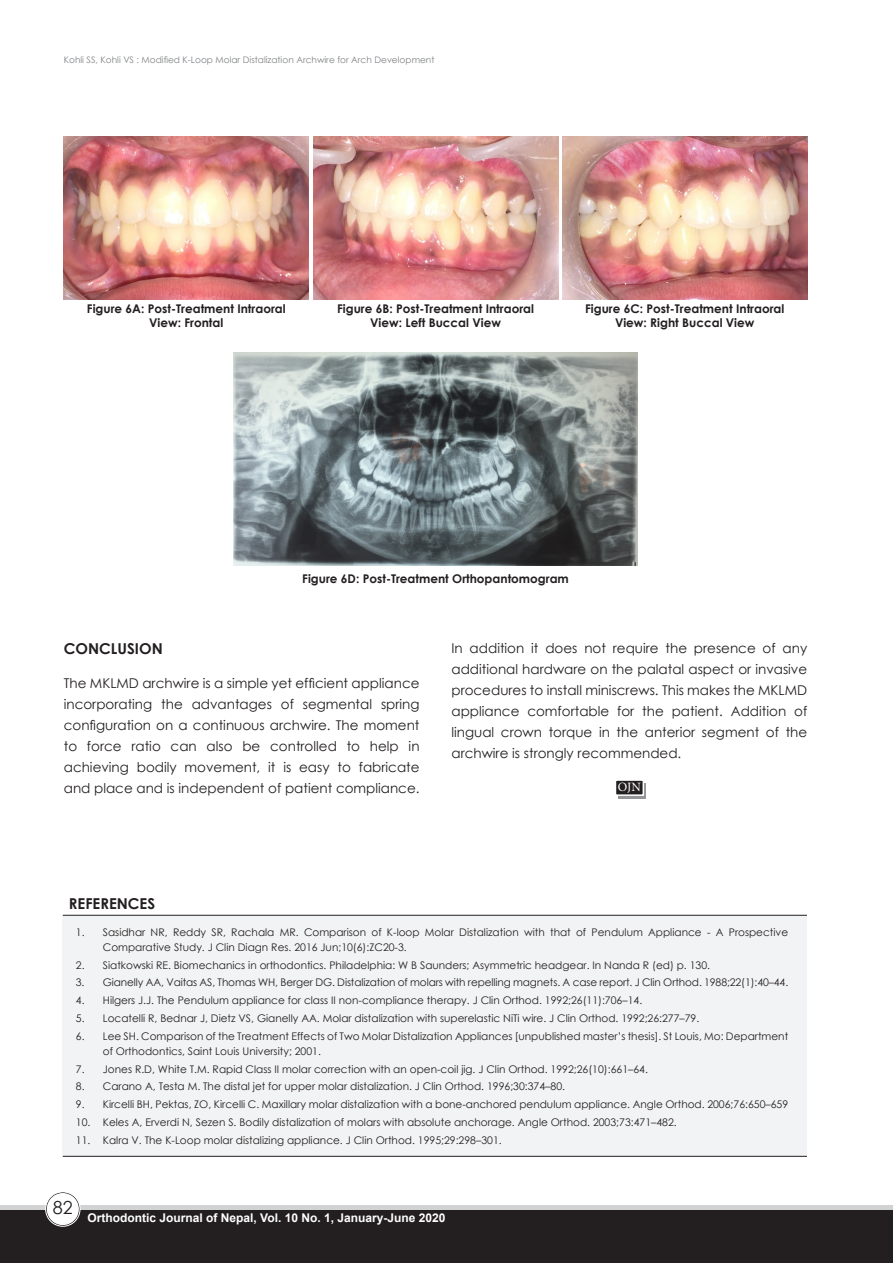
<style>
.page{position:relative;width:893px;height:1263px;background:#fff}
.page>*{position:absolute;margin:0;border:0;box-sizing:border-box;transform-origin:0 0}
.t1{font:18px "Century Gothic";color:#231f20}
.t2{font:700 15px "Century Gothic";color:#231f20}
.t3{font:13.5px/21px "Century Gothic";color:#231f20;text-align:justify}
.t4{font:12.75px "Minion Pro";color:#fff}
.t5{font:700 12px/14.4px "Century Gothic";color:#231f20;text-align:center}
.t6{font:700 12px "Arial";color:#fff}
.t7{font:10.5px/15px "Century Gothic";color:#231f20}
.t8{font:9px "Century Gothic";color:#808285}
</style>
<div class="page">
<div style="left:0;top:1205px;width:893px;height:58px;background:linear-gradient(to right,#d1d2d4,#d1d2d4)"></div>
<div style="left:0;top:1211px;width:893px;height:52px;background:#231f20"></div>
<div style="left:46px;top:1192px;width:33px;height:33px;background:#fff;border-radius:50%"></div>
<div style="left:46px;top:1192px;width:34px;height:34px;border:1px solid #231f20;border-radius:50%"></div>
<div style="left:45px;top:1191px;width:35px;height:36px;border:1px solid #fff;border-radius:50%"></div>
<img style="left:64px;top:136px;width:245px;height:163px">
<img style="left:313px;top:136px;width:245px;height:163px">
<img style="left:562px;top:136px;width:245px;height:163px">
<img style="left:233px;top:352px;width:405px;height:213px">
<div style="left:63px;top:915px;width:744px;height:241px;background:#f2f3f4"></div>
<hr style="left:63px;top:915px;width:744px;height:1px;background:#231f20">
<hr style="left:63px;top:1156px;width:744px;height:1px;background:#231f20">
<div style="left:619px;top:783px;width:27px;height:15px;background:#939598"></div>
<div style="left:615px;top:779px;width:29px;height:17px;background:#231f20;border:2px solid #fff"></div>
<p class="t8" style="left:64px;top:54px;width:372px">Kohli SS, Kohli VS : Modified K-Loop Molar Distalization Archwire for Arch Development</p>
<p class="t5" style="left:87px;top:301px;width:200px">Figure 6A: Post-Treatment Intraoral<br>View: Frontal</p>
<p class="t5" style="left:337px;top:301px;width:198px">Figure 6B: Post-Treatment Intraoral<br>View: Left Buccal View</p>
<p class="t5" style="left:585px;top:301px;width:201px">Figure 6C: Post-Treatment Intraoral<br>View: Right Buccal View</p>
<p class="t5" style="left:302px;top:571px;width:268px">Figure 6D: Post-Treatment Orthopantomogram</p>
<p class="t2" style="left:64px;top:638px;width:101px">CONCLUSION</p>
<p class="t3" style="left:64px;top:673px;width:357px">The MKLMD archwire is a simple yet efficient appliance incorporating the advantages of segmental spring configuration on a continuous archwire. The moment to force ratio can also be controlled to help in achieving bodily movement, it is easy to fabricate and place and is independent of patient compliance.</p>
<p class="t3" style="left:451px;top:638px;width:357px">In addition it does not require the presence of any additional hardware on the palatal aspect or invasive procedures to install miniscrews. This makes the MKLMD appliance comfortable for the patient. Addition of lingual crown torque in the anterior segment of the archwire is strongly recommended.</p>
<p class="t4" style="left:618px;top:778px;width:24px">OJN</p>
<p class="t2" style="left:69px;top:892px;width:88px">REFERENCES</p>
<p class="t7" style="left:103px;top:924px;width:687px;text-indent:-27px">1. Sasidhar NR, Reddy SR, Rachala MR. Comparison of K-loop Molar Distalization with that of Pendulum Appliance - A Prospective<br>Comparative Study. J Clin Diagn Res. 2016 Jun;10(6):ZC20-3.</p>
<p class="t7" style="left:76px;top:957px;width:636px">2. Siatkowski RE. Biomechanics in orthodontics. Philadelphia: W B Saunders; Asymmetric headgear. In Nanda R (ed) p. 130.</p>
<p class="t7" style="left:76px;top:975px;width:714px">3. Gianelly AA, Vaitas AS, Thomas WH, Berger DG. Distalization of molars with repelling magnets. A case report. J Clin Orthod. 1988;22(1):40–44.</p>
<p class="t7" style="left:76px;top:993px;width:568px">4. Hilgers J.J. The Pendulum appliance for class II non-compliance therapy. J Clin Orthod. 1992;26(11):706–14.</p>
<p class="t7" style="left:76px;top:1010px;width:625px">5. Locatelli R, Bednar J, Dietz VS, Gianelly AA. Molar distalization with superelastic NiTi wire. J Clin Orthod. 1992;26:277–79.</p>
<p class="t7" style="left:103px;top:1028px;width:687px;text-indent:-27px">6. Lee SH. Comparison of the Treatment Effects of Two Molar Distalization Appliances [unpublished master’s thesis]. St Louis, Mo: Department of Orthodontics, Saint Louis University; 2001.</p>
<p class="t7" style="left:76px;top:1061px;width:574px">7. Jones R.D, White T.M. Rapid Class II molar correction with an open-coil jig. J Clin Orthod. 1992;26(10):661–64.</p>
<p class="t7" style="left:76px;top:1079px;width:491px">8. Carano A, Testa M. The distal jet for upper molar distalization. J Clin Orthod. 1996;30:374–80.</p>
<p class="t7" style="left:76px;top:1096px;width:714px">9. Kircelli BH, Pektas, ZO, Kircelli C. Maxillary molar distalization with a bone-anchored pendulum appliance. Angle Orthod. 2006;76:650–659</p>
<p class="t7" style="left:76px;top:1114px;width:602px">10. Keles A, Erverdi N, Sezen S. Bodily distalization of molars with absolute anchorage. Angle Orthod. 2003;73:471–482.</p>
<p class="t7" style="left:76px;top:1132px;width:427px">11. Kalra V. The K-Loop molar distalizing appliance. J Clin Orthod. 1995;29:298–301.</p>
<h1 class="t1" style="left:53px;top:1195px;width:21px">82</h1>
<p class="t6" style="left:88px;top:1209px;width:359px">Orthodontic Journal of Nepal, Vol. 10 No. 1, January-June 2020</p>
</div>
